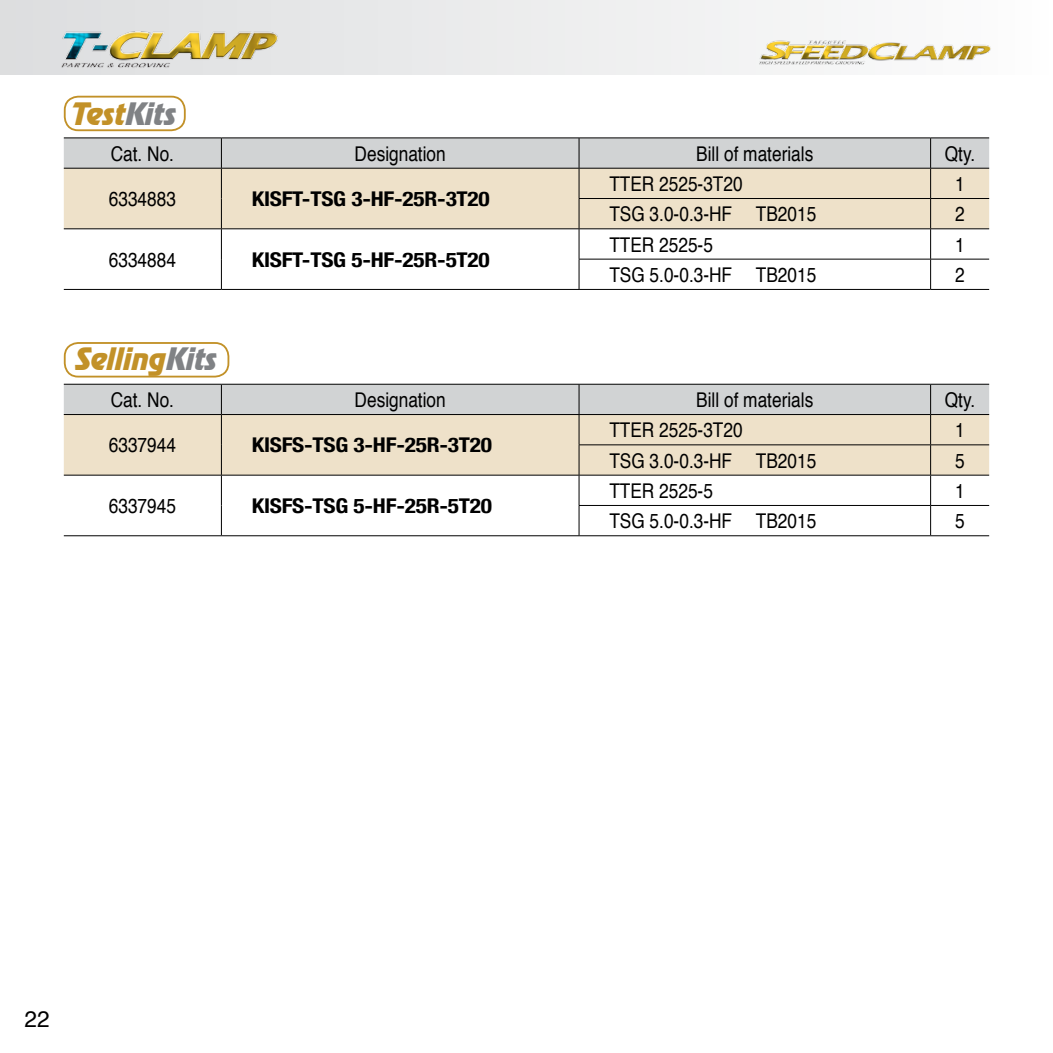
<style>
.page{position:relative;width:1053px;height:1053px;background:#fff}
.page>*{position:absolute;margin:0;border:0;box-sizing:border-box;transform-origin:0 0}
.t1{font:italic 27.68px "Revue";color:#c29128}
.t2{font:22.5px "Helvetica";color:#000}
.t3{font:20.25px "Helvetica";color:#000;scale:.85 1}
.t4{font:700 condensed 20.25px "Helvetica Neue";letter-spacing:-.01em;color:#000;scale:1.15 1}
.s1{color:#808285}
</style>
<div class="page">
<div style="left:0;top:0;width:1052px;height:74px;background:linear-gradient(to right,#dcdddf,#fcfdfd)"></div>
<img style="left:746px;top:29px;width:249px;height:41px">
<svg style="left:64px;top:138px;width:925px;height:30px;background:#cccdce"></svg>
<div style="left:64px;top:169px;width:925px;height:59px;background:#eee1c9"></div>
<svg style="left:64px;top:229px;width:925px;height:60px"></svg>
<hr style="left:64px;top:137px;width:157px;height:1px;background:#000">
<hr style="left:221px;top:137px;width:358px;height:1px;background:#000">
<hr style="left:221px;top:138px;width:1px;height:30px;background:#000">
<hr style="left:579px;top:137px;width:351px;height:1px;background:#000">
<hr style="left:578px;top:138px;width:1px;height:30px;background:#000">
<hr style="left:930px;top:137px;width:59px;height:1px;background:#000">
<hr style="left:930px;top:138px;width:1px;height:30px;background:#000">
<hr style="left:64px;top:168px;width:157px;height:1px;background:#000">
<hr style="left:221px;top:168px;width:358px;height:1px;background:#000">
<hr style="left:221px;top:168px;width:1px;height:30px;background:#000">
<hr style="left:221px;top:198px;width:1px;height:30px;background:#000">
<hr style="left:579px;top:168px;width:351px;height:1px;background:#000">
<hr style="left:578px;top:168px;width:1px;height:30px;background:#000">
<hr style="left:930px;top:168px;width:59px;height:1px;background:#000">
<hr style="left:930px;top:168px;width:1px;height:30px;background:#000">
<hr style="left:578px;top:198px;width:352px;height:1px;background:#000">
<svg style="left:578px;top:199px;width:1px;height:29px"></svg>
<hr style="left:930px;top:198px;width:59px;height:1px;background:#000">
<svg style="left:930px;top:199px;width:1px;height:29px"></svg>
<hr style="left:64px;top:228px;width:157px;height:1px;background:#000">
<hr style="left:221px;top:228px;width:358px;height:1px;background:#000">
<hr style="left:221px;top:229px;width:1px;height:30px;background:#000">
<hr style="left:221px;top:259px;width:1px;height:30px;background:#000">
<hr style="left:64px;top:289px;width:157px;height:1px;background:#000">
<hr style="left:221px;top:289px;width:358px;height:1px;background:#000">
<hr style="left:579px;top:228px;width:351px;height:1px;background:#000">
<hr style="left:578px;top:229px;width:1px;height:30px;background:#000">
<hr style="left:930px;top:228px;width:59px;height:1px;background:#000">
<hr style="left:930px;top:229px;width:1px;height:30px;background:#000">
<hr style="left:578px;top:259px;width:352px;height:1px;background:#000">
<hr style="left:578px;top:259px;width:1px;height:30px;background:#000">
<hr style="left:930px;top:259px;width:59px;height:1px;background:#000">
<hr style="left:930px;top:259px;width:1px;height:30px;background:#000">
<hr style="left:579px;top:289px;width:351px;height:1px;background:#000">
<hr style="left:930px;top:289px;width:59px;height:1px;background:#000">
<div style="left:64px;top:444px;width:925px;height:30px;background:#eee1c9"></div>
<svg style="left:64px;top:475px;width:925px;height:60px"></svg>
<hr style="left:221px;top:415px;width:1px;height:30px;background:#000">
<hr style="left:221px;top:445px;width:1px;height:30px;background:#000">
<svg style="left:64px;top:384px;width:925px;height:60px;background:#d8d2c7"></svg>
<hr style="left:578px;top:444px;width:352px;height:1px;background:#000">
<hr style="left:578px;top:445px;width:1px;height:30px;background:#000">
<hr style="left:930px;top:444px;width:59px;height:1px;background:#000">
<hr style="left:930px;top:445px;width:1px;height:30px;background:#000">
<hr style="left:64px;top:474px;width:157px;height:1px;background:#000">
<hr style="left:221px;top:474px;width:358px;height:1px;background:#000">
<hr style="left:221px;top:475px;width:1px;height:30px;background:#000">
<hr style="left:221px;top:505px;width:1px;height:30px;background:#000">
<hr style="left:64px;top:535px;width:157px;height:1px;background:#000">
<hr style="left:221px;top:535px;width:358px;height:1px;background:#000">
<hr style="left:579px;top:474px;width:351px;height:1px;background:#000">
<hr style="left:578px;top:475px;width:1px;height:30px;background:#000">
<hr style="left:930px;top:474px;width:59px;height:1px;background:#000">
<hr style="left:930px;top:475px;width:1px;height:30px;background:#000">
<hr style="left:578px;top:505px;width:352px;height:1px;background:#000">
<hr style="left:578px;top:505px;width:1px;height:30px;background:#000">
<hr style="left:930px;top:505px;width:59px;height:1px;background:#000">
<hr style="left:930px;top:505px;width:1px;height:30px;background:#000">
<hr style="left:579px;top:535px;width:351px;height:1px;background:#000">
<hr style="left:930px;top:535px;width:59px;height:1px;background:#000">
<img style="left:60px;top:28px;width:221px;height:42px">
<div style="left:64px;top:96px;width:122px;height:35px;border:2px solid #c29128;border-radius:14px"></div>
<div style="left:64px;top:342px;width:165px;height:35px;border:2px solid #c29128;border-radius:14px"></div>
<h1 class="t1" style="left:70px;top:95px;width:115px">Test<span class="s1">Kits</span></h1>
<p class="t3" style="left:111px;top:138px;width:76px">Cat. No.</p>
<p class="t3" style="left:354px;top:138px;width:109px">Designation</p>
<p class="t3" style="left:696px;top:138px;width:139px">Bill of materials</p>
<p class="t3" style="left:944px;top:138px;width:37px">Qty.</p>
<p class="t3" style="left:109px;top:183px;width:81px">6334883</p>
<p class="t4" style="left:252px;top:186px;width:208px">KISFT-TSG 3-HF-25R-3T20</p>
<p class="t3" style="left:609px;top:168px;width:158px">TTER 2525-3T20</p>
<p class="t3" style="left:955px;top:168px;width:13px">1</p>
<p class="t3" style="left:609px;top:198px;width:245px">TSG 3.0-0.3-HF TB2015</p>
<p class="t3" style="left:955px;top:198px;width:13px">2</p>
<p class="t3" style="left:109px;top:244px;width:81px">6334884</p>
<p class="t4" style="left:252px;top:247px;width:208px">KISFT-TSG 5-HF-25R-5T20</p>
<h1 class="t1" style="left:73px;top:340px;width:152px">Selling<span class="s1">Kits</span></h1>
<p class="t3" style="left:609px;top:229px;width:123px">TTER 2525-5</p>
<p class="t3" style="left:955px;top:229px;width:13px">1</p>
<p class="t3" style="left:609px;top:259px;width:245px">TSG 5.0-0.3-HF TB2015</p>
<p class="t3" style="left:955px;top:259px;width:13px">2</p>
<p class="t3" style="left:111px;top:384px;width:76px">Cat. No.</p>
<p class="t3" style="left:354px;top:384px;width:109px">Designation</p>
<p class="t3" style="left:696px;top:384px;width:139px">Bill of materials</p>
<p class="t3" style="left:944px;top:384px;width:37px">Qty.</p>
<p class="t3" style="left:109px;top:429px;width:81px">6337944</p>
<p class="t4" style="left:252px;top:433px;width:210px">KISFS-TSG 3-HF-25R-3T20</p>
<p class="t3" style="left:609px;top:414px;width:158px">TTER 2525-3T20</p>
<p class="t3" style="left:955px;top:414px;width:13px">1</p>
<p class="t3" style="left:609px;top:445px;width:245px">TSG 3.0-0.3-HF TB2015</p>
<p class="t3" style="left:955px;top:445px;width:13px">5</p>
<p class="t3" style="left:109px;top:490px;width:81px">6337945</p>
<p class="t4" style="left:252px;top:493px;width:210px">KISFS-TSG 5-HF-25R-5T20</p>
<p class="t3" style="left:609px;top:475px;width:123px">TTER 2525-5</p>
<p class="t3" style="left:955px;top:475px;width:13px">1</p>
<p class="t3" style="left:609px;top:505px;width:245px">TSG 5.0-0.3-HF TB2015</p>
<p class="t3" style="left:955px;top:505px;width:13px">5</p>
<p class="t2" style="left:25px;top:1001px;width:27px">22</p>
</div>
